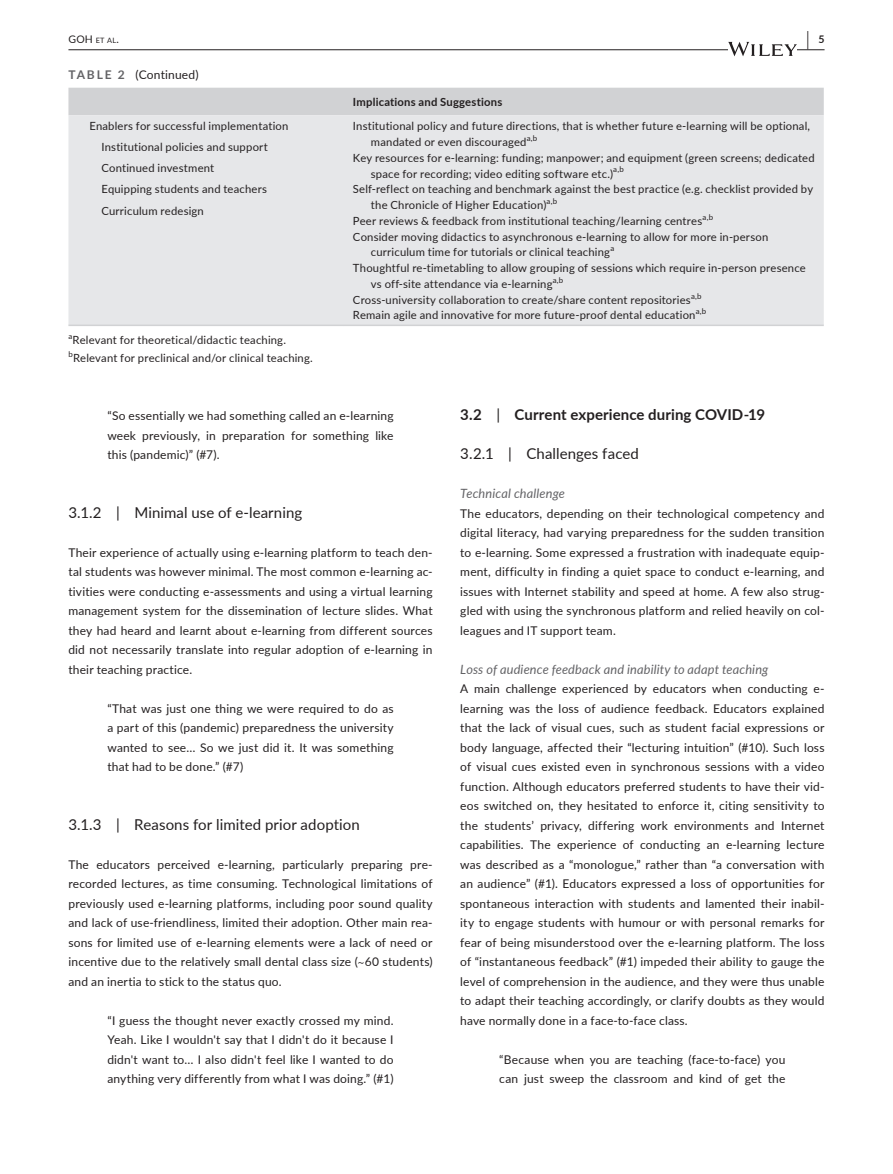
<style>
.page{position:relative;width:893px;height:1174px;background:#fff}
.page>*{position:absolute;margin:0;border:0;box-sizing:border-box;transform-origin:0 0}
.t1{font:700 19.5px "Lato";color:#231f20;scale:.43 1}
.t2{font:15px "Lato";letter-spacing:.005em;color:#231f20}
.t3{font:700 15px "Lato";letter-spacing:.005em;color:#231f20}
.t4{font:italic 12.75px "Lato";letter-spacing:.01em;color:#636366}
.t5{font:12px/19.5px "Lato";letter-spacing:.015em;color:#231f20;text-align:justify}
.t6{font:11.25px/15.8px "Lato";letter-spacing:.015em;color:#231f20}
.t7{font:700 11.25px "Lato";letter-spacing:.02em;color:#231f20}
.t8{font:10.5px "Lato";color:#231f20}
.t9{font:7.8px "Lato";color:#231f20}
.s1{font-size:7.35px}
.s2{font-weight:700;color:#636366}
.s3{font-family:"STIX"}
.s4{font-weight:400}
</style>
<div class="page">
<hr style="left:68px;top:49px;width:756px;height:1px;background:#231f20">
<svg style="left:728px;top:42px;width:69px;height:14px"></svg>
<div style="left:68px;top:88px;width:756px;height:27px;background:#d1d2d4"></div>
<div style="left:68px;top:115px;width:756px;height:209px;background:#e6e7e9"></div>
<hr style="left:68px;top:324px;width:276px;height:2px;background:#d1d2d4">
<hr style="left:344px;top:324px;width:480px;height:2px;background:#d1d2d4">
<p class="t8" style="left:68px;top:31px;width:52px">GOH <span class="s1">et al</span>.</p>
<h1 class="t1" style="left:807px;top:25px;width:43px">| <sup>5</sup></h1>
<p class="t5" style="left:68px;top:64px;width:132px"><span class="s2">TABLE 2</span> (Continued)</p>
<p class="t7" style="left:353px;top:94px;width:151px">Implications and Suggestions</p>
<p class="t6" style="left:89px;top:118px;width:200px">Enablers for successful implementation</p>
<p class="t6" style="left:353px;top:118px;width:459px">Institutional policy and future directions, that is whether future e-learning will be optional,</p>
<p class="t6" style="left:371px;top:134px;width:168px">mandated or even discouraged<sup>a,b</sup></p>
<p class="t6" style="left:353px;top:149px;width:463px">Key resources for e-learning: funding; manpower; and equipment (green screens; dedicated</p>
<p class="t6" style="left:371px;top:165px;width:244px">space for recording; video editing software etc.)</p>
<p class="t9" style="left:613px;top:164px;width:12px">a,b</p>
<p class="t6" style="left:371px;top:181px;width:444px;text-indent:-18px">Self-reflect on teaching and benchmark against the best practice (e.g. checklist provided by the Chronicle of Higher Education)</p>
<p class="t6" style="left:101px;top:136px;width:168px;line-height:21px">Institutional policies and support<br>Continued investment<br>Equipping students and teachers<br>Curriculum redesign</p>
<p class="t9" style="left:547px;top:195px;width:12px">a,b</p>
<p class="t6" style="left:353px;top:212px;width:351px">Peer reviews &amp; feedback from institutional teaching/learning centres</p>
<p class="t9" style="left:702px;top:211px;width:12px">a,b</p>
<p class="t6" style="left:371px;top:228px;width:399px;text-indent:-18px">Consider moving didactics to asynchronous e-learning to allow for more in-person curriculum time for tutorials or clinical teaching</p>
<p class="t9" style="left:610px;top:243px;width:5px">a</p>
<p class="t6" style="left:371px;top:260px;width:436px;text-indent:-18px">Thoughtful re-timetabling to allow grouping of sessions which require in-person presence vs off-site attendance via e-learning</p>
<p class="t9" style="left:553px;top:274px;width:12px">a,b</p>
<p class="t6" style="left:353px;top:291px;width:339px">Cross-university collaboration to create/share content repositories</p>
<p class="t9" style="left:691px;top:290px;width:12px">a,b</p>
<p class="t6" style="left:353px;top:307px;width:344px">Remain agile and innovative for more future-proof dental education</p>
<p class="t9" style="left:696px;top:306px;width:12px">a,b</p>
<p class="t9" style="left:68px;top:330px;width:5px">a</p>
<p class="t6" style="left:73px;top:332px;width:215px">Relevant for theoretical/didactic teaching.</p>
<p class="t9" style="left:68px;top:348px;width:6px">b</p>
<p class="t6" style="left:73px;top:350px;width:241px">Relevant for preclinical and/or clinical teaching.</p>
<p class="t5" style="left:107px;top:405px;width:288px">“So essentially we had something called an e-learning week previously, in preparation for something like this (pandemic)” (#7).</p>
<p class="t2" style="left:68px;top:501px;width:235px">3.1.2 | Minimal use of e-learning</p>
<p class="t5" style="left:68px;top:542px;width:366px">Their experience of actually using e-learning platform to teach den&shy;tal students was however minimal. The most common e-learning ac&shy;tivities were conducting e-assessments and using a virtual learning management system for the dissemination of lecture slides. What they had heard and learnt about e-learning from different sources did not necessarily translate into regular adoption of e-learning in their teaching practice.</p>
<p class="t5" style="left:107px;top:698px;width:288px">“That was just one thing we were required to do as a part of this (pandemic) preparedness the university wanted to see… So we just did it. It was something that had to be done.” (#7)</p>
<p class="t2" style="left:68px;top:813px;width:293px">3.1.3 | Reasons for limited prior adoption</p>
<p class="t5" style="left:68px;top:854px;width:366px">The educators perceived e-learning, particularly preparing pre&shy;recorded lectures, as time consuming. Technological limitations of previously used e-learning platforms, including poor sound quality and lack of use-friendliness, limited their adoption. Other main rea&shy;sons for limited use of e-learning elements were a lack of need or incentive due to the relatively small dental class size (<span class="s3">~</span>60 students) and an inertia to stick to the status quo.</p>
<p class="t5" style="left:107px;top:1010px;width:288px">“I guess the thought never exactly crossed my mind.<br>Yeah. Like I wouldn't say that I didn't do it because I didn't want to… I also didn't feel like I wanted to do anything very differently from what I was doing.” (#1)</p>
<p class="t3" style="left:460px;top:404px;width:306px">3.2 <span class="s4">|</span> Current experience during COVID-19</p>
<p class="t2" style="left:460px;top:443px;width:180px">3.2.1 | Challenges faced</p>
<p class="t4" style="left:460px;top:484px;width:106px">Technical challenge</p>
<p class="t5" style="left:460px;top:503px;width:366px">The educators, depending on their technological competency and digital literacy, had varying preparedness for the sudden transition to e-learning. Some expressed a frustration with inadequate equip&shy;ment, difficulty in finding a quiet space to conduct e-learning, and issues with Internet stability and speed at home. A few also strug&shy;gled with using the synchronous platform and relied heavily on col&shy;leagues and IT support team.</p>
<p class="t4" style="left:460px;top:660px;width:310px">Loss of audience feedback and inability to adapt teaching</p>
<p class="t5" style="left:460px;top:678px;width:366px">A main challenge experienced by educators when conducting e&shy;learning was the loss of audience feedback. Educators explained that the lack of visual cues, such as student facial expressions or body language, affected their “lecturing intuition” (#10). Such loss of visual cues existed even in synchronous sessions with a video function. Although educators preferred students to have their vid&shy;eos switched on, they hesitated to enforce it, citing sensitivity to the students’ privacy, differing work environments and Internet capabilities. The experience of conducting an e-learning lecture was described as a “monologue,” rather than “a conversation with an audience” (#1). Educators expressed a loss of opportunities for spontaneous interaction with students and lamented their inabil&shy;ity to engage students with humour or with personal remarks for fear of being misunderstood over the e-learning platform. The loss of “instantaneous feedback” (#1) impeded their ability to gauge the level of comprehension in the audience, and they were thus unable to adapt their teaching accordingly, or clarify doubts as they would have normally done in a face-to-face class.</p>
<p class="t5" style="left:499px;top:1049px;width:288px">“Because when you are teaching (face-to-face) you can just sweep the classroom and kind of get the</p>
</div>
